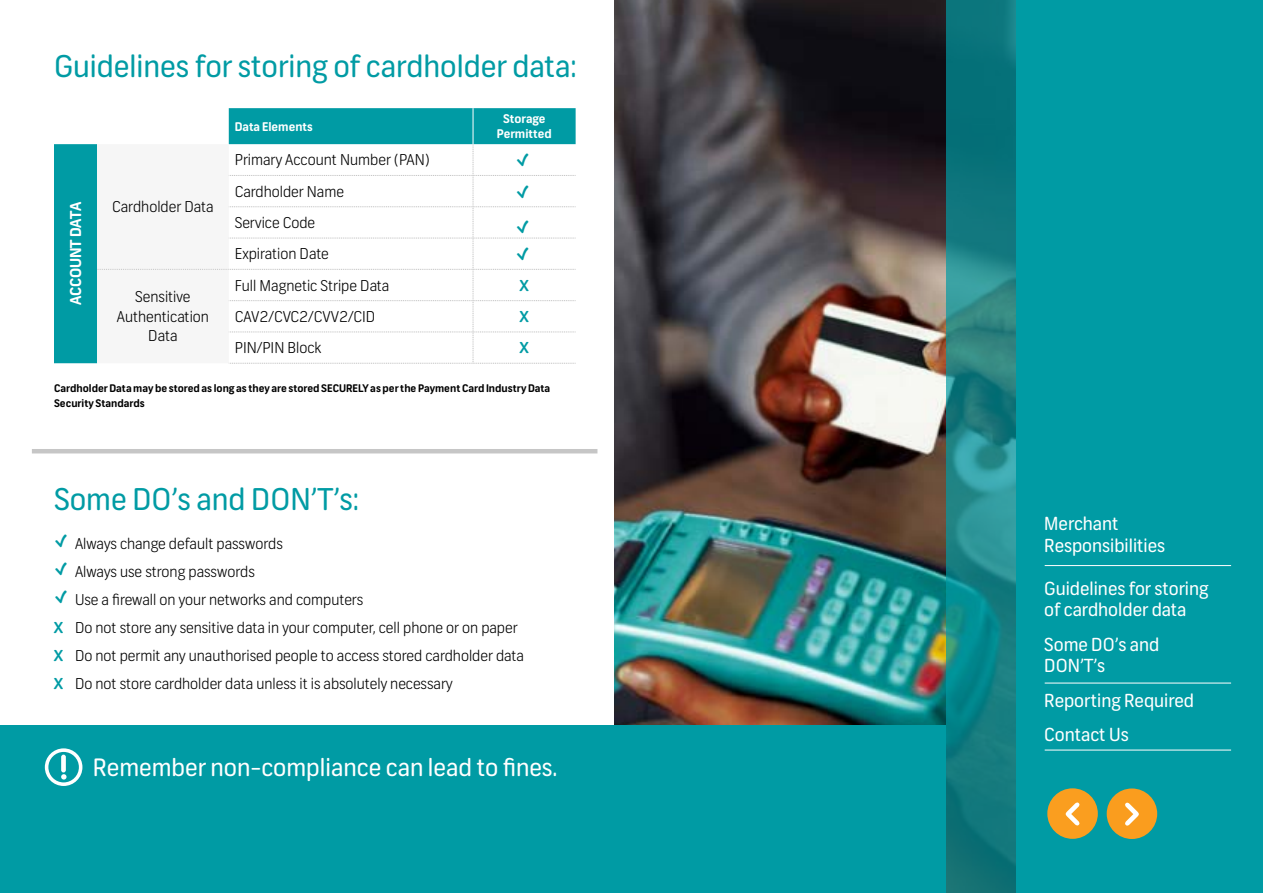
<style>
.page{position:relative;width:1263px;height:893px;background:#fff}
.page>*{position:absolute;margin:0;border:0;box-sizing:border-box;transform-origin:0 0}
.t1{font:30px "FNB Sans";color:#009ba4}
.t2{font:24px "FNB Sans";color:#fff}
.t3{font:18px/21.6px "FNB Sans";color:#fff}
.t4{font:300 15px/28px "FNB Sans";color:#000}
.t5{font:700 15px "FNB Sans";letter-spacing:-.01em;color:#fff}
.t6{font:700 15px "FNB Sans";color:#009ba4}
.t7{font:700 12px/15px "FNB Sans";color:#fff;text-align:center}
.t8{font:700 10.5px/15px "FNB Sans";color:#000}
.s1{font-weight:700;color:#009ba4}
</style>
<div class="page">
<img style="left:614px;top:0;width:332px;height:725px">
<svg style="left:946px;top:0;width:70px;height:893px;background:#177f83"></svg>
<div style="left:1016px;top:0;width:247px;height:893px;background:#009ba4"></div>
<hr style="left:1045px;top:565px;width:186px;height:1px;background:#fff">
<hr style="left:1045px;top:683px;width:186px;height:1px;background:#fff">
<hr style="left:1045px;top:750px;width:186px;height:1px;background:#fff">
<div style="left:0;top:725px;width:946px;height:168px;background:#009ba4"></div>
<svg style="left:54px;top:108px;width:522px;height:255px;fill:#009ba4"></svg>
<hr style="left:473px;top:108px;width:1px;height:36px;background:#fff">
<hr style="left:32px;top:449px;width:565px;height:4px;background:#c6c6c6">
<svg style="left:45px;top:748px;width:37px;height:38px"></svg>
<div style="left:1047px;top:788px;width:51px;height:51px;background:#fa9e1f;border-radius:50%"></div>
<svg style="left:1065px;top:802px;width:15px;height:24px"></svg>
<div style="left:1107px;top:788px;width:50px;height:51px;background:#fa9d1e;border-radius:50%"></div>
<svg style="left:1125px;top:802px;width:14px;height:24px"></svg>
<svg style="left:97px;top:144px;width:479px;height:220px"></svg>
<h1 class="t1" style="left:54px;top:48px;width:524px">Guidelines for storing of cardholder data:</h1>
<p class="t7" style="left:235px;top:119px;width:80px">Data Elements</p>
<p class="t7" style="left:497px;top:111px;width:57px">Storage<br>Permitted</p>
<p class="t4" style="left:235px;top:146px;width:197px">Primary Account Number (PAN)</p>
<p class="t4" style="left:235px;top:177px;width:111px">Cardholder Name</p>
<p class="t4" style="left:235px;top:209px;width:82px">Service Code</p>
<p class="t4" style="left:235px;top:240px;width:96px">Expiration Date</p>
<p class="t5" style="left:67px;top:305px;width:105px;rotate:-90deg">ACCOUNT DATA</p>
<p class="t4" style="left:112px;top:193px;width:103px">Cardholder Data</p>
<p class="t4" style="left:235px;top:271px;width:156px">Full Magnetic Stripe Data</p>
<p class="t6" style="left:520px;top:276px;width:11px">X</p>
<p class="t4" style="left:235px;top:303px;width:142px">CAV2/CVC2/CVV2/CID</p>
<p class="t6" style="left:520px;top:307px;width:11px">X</p>
<p class="t4" style="left:235px;top:334px;width:88px">PIN/PIN Block</p>
<p class="t6" style="left:520px;top:339px;width:11px">X</p>
<p class="t8" style="left:54px;top:381px;width:498px">Cardholder Data may be stored as long as they are stored SECURELY as per the Payment Card Industry Data<br>Security Standards</p>
<p class="t4" style="left:117px;top:287px;width:94px;line-height:19.5px;text-align:center">Sensitive<br>Authentication<br>Data</p>
<h1 class="t1" style="left:54px;top:481px;width:307px">Some DO’s and DON’T’s:</h1>
<p class="t4" style="left:75px;top:530px;width:209px">Always change default passwords</p>
<p class="t4" style="left:75px;top:558px;width:181px">Always use strong passwords</p>
<p class="t4" style="left:54px;top:586px;width:471px;text-indent:21px">Use a firewall on your networks and computers<br><span class="s1">X</span> Do not store any sensitive data in your computer, cell phone or on paper <span class="s1">X</span> Do not permit any unauthorised people to access stored cardholder data <span class="s1">X</span> Do not store cardholder data unless it is absolutely necessary</p>
<h2 class="t2" style="left:93px;top:753px;width:466px">Remember non-compliance can lead to fines.</h2>
<p class="t3" style="left:1044px;top:513px;width:122px">Merchant<br>Responsibilities</p>
<p class="t3" style="left:1044px;top:578px;width:166px">Guidelines for storing of cardholder data</p>
<p class="t3" style="left:1044px;top:634px;width:116px">Some DO’s and<br>DON’T’s</p>
<p class="t3" style="left:1044px;top:684px;width:151px;line-height:34.2px">Reporting Required<br>Contact Us</p>
</div>
